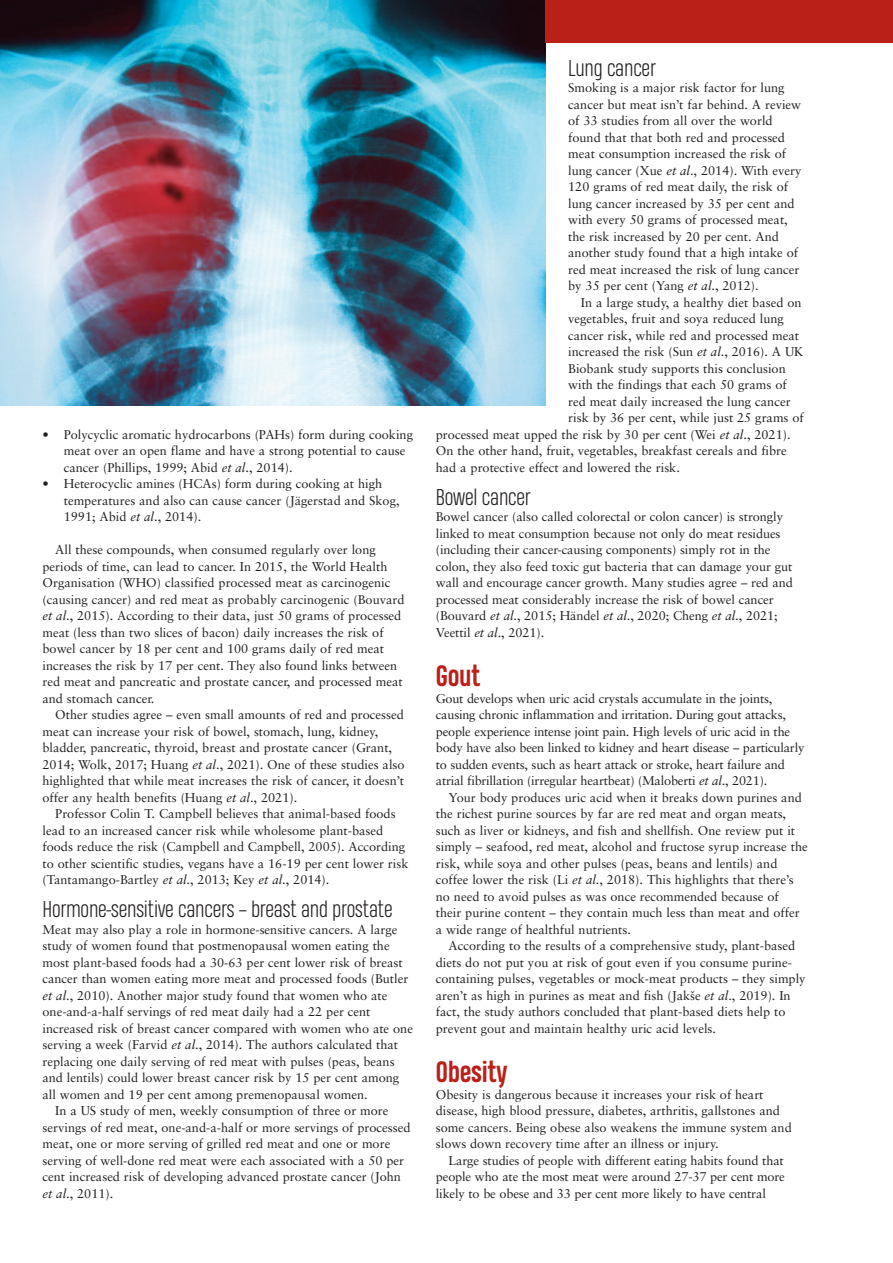
<style>
.page{position:relative;width:893px;height:1263px;background:#fff}
.page>*{position:absolute;margin:0;border:0;box-sizing:border-box;transform-origin:0 0}
.t1{font:700 27px "Heading Pro";letter-spacing:-.01em;color:#bb2018}
.t2{font:300 21px "Heading Pro";letter-spacing:-.01em;color:#231f20}
.t3{font:12.75px/16.5px "Sabon";color:#231f20}
.s1{font-style:italic}
</style>
<div class="page">
<img style="left:0;top:0;width:546px;height:406px">
<div style="left:546px;top:0;width:347px;height:43px;background:#bb2018"></div>
<p class="t3" style="left:64px;top:427px;width:351px;text-indent:-21px">• Polycyclic aromatic hydrocarbons (PAHs) form during cooking meat over an open flame and have a strong potential to cause cancer (Phillips, 1999; Abid <span class="s1">et al</span>., 2014).</p>
<p class="t3" style="left:64px;top:476px;width:337px;text-indent:-21px">• Heterocyclic amines (HCAs) form during cooking at high temperatures and also can cause cancer (Jägerstad and Skog,<br>1991; Abid <span class="s1">et al</span>., 2014).</p>
<p class="t3" style="left:43px;top:542px;width:364px;text-indent:13px">All these compounds, when consumed regularly over long periods of time, can lead to cancer. In 2015, the World Health Organisation (WHO) classified processed meat as carcinogenic (causing cancer) and red meat as probably carcinogenic (Bouvard <span class="s1">et al</span>., 2015). According to their data, just 50 grams of processed meat (less than two slices of bacon) daily increases the risk of bowel cancer by 18 per cent and 100 grams daily of red meat increases the risk by 17 per cent. They also found links between red meat and pancreatic and prostate cancer, and processed meat and stomach cancer.</p>
<p class="t3" style="left:43px;top:707px;width:364px;text-indent:13px">Other studies agree – even small amounts of red and processed meat can increase your risk of bowel, stomach, lung, kidney, bladder, pancreatic, thyroid, breast and prostate cancer (Grant, 2014; Wolk, 2017; Huang <span class="s1">et al</span>., 2021). One of these studies also highlighted that while meat increases the risk of cancer, it doesn’t offer any health benefits (Huang <span class="s1">et al</span>., 2021).</p>
<p class="t3" style="left:43px;top:806px;width:367px;text-indent:13px">Professor Colin T. Campbell believes that animal-based foods lead to an increased cancer risk while wholesome plant-based foods reduce the risk (Campbell and Campbell, 2005). According to other scientific studies, vegans have a 16-19 per cent lower risk (Tantamango-Bartley <span class="s1">et al</span>., 2013; Key <span class="s1">et al</span>., 2014).</p>
<h2 class="t2" style="left:43px;top:897px;width:352px">Hormone-sensitive cancers – breast and prostate</h2>
<p class="t3" style="left:43px;top:922px;width:356px">Meat may also play a role in hormone-sensitive cancers. A large</p>
<p class="t3" style="left:43px;top:938px;width:349px">study of women found that postmenopausal women eating the</p>
<p class="t3" style="left:43px;top:955px;width:362px">most plant-based foods had a 30-63 per cent lower risk of breast</p>
<p class="t3" style="left:43px;top:971px;width:367px">cancer than women eating more meat and processed foods (Butler</p>
<p class="t3" style="left:43px;top:988px;width:347px"><span class="s1">et al</span>., 2010). Another major study found that women who ate</p>
<p class="t3" style="left:43px;top:1004px;width:330px">one-and-a-half servings of red meat daily had a 22 per cent</p>
<p class="t3" style="left:43px;top:1021px;width:372px">increased risk of breast cancer compared with women who ate one</p>
<p class="t3" style="left:43px;top:1037px;width:357px">serving a week (Farvid <span class="s1">et al</span>., 2014). The authors calculated that</p>
<p class="t3" style="left:43px;top:1054px;width:354px">replacing one daily serving of red meat with pulses (peas, beans</p>
<p class="t3" style="left:43px;top:1070px;width:358px">and lentils) could lower breast cancer risk by 15 per cent among</p>
<p class="t3" style="left:43px;top:1087px;width:327px">all women and 19 per cent among premenopausal women.</p>
<p class="t3" style="left:55px;top:1103px;width:335px">In a US study of men, weekly consumption of three or more</p>
<p class="t3" style="left:43px;top:1120px;width:370px">servings of red meat, one-and-a-half or more servings of processed</p>
<p class="t3" style="left:43px;top:1136px;width:349px">meat, one or more serving of grilled red meat and one or more</p>
<p class="t3" style="left:43px;top:1153px;width:363px">serving of well-done red meat were each associated with a 50 per</p>
<p class="t3" style="left:43px;top:1169px;width:360px">cent increased risk of developing advanced prostate cancer (John</p>
<p class="t3" style="left:43px;top:1186px;width:72px"><span class="s1">et al</span>., 2011).</p>
<h2 class="t2" style="left:568px;top:56px;width:89px">Lung cancer</h2>
<p class="t3" style="left:568px;top:80px;width:235px">Smoking is a major risk factor for lung cancer but meat isn’t far behind. A review of 33 studies from all over the world found that that both red and processed meat consumption increased the risk of lung cancer (Xue <span class="s1">et al</span>., 2014). With every 120 grams of red meat daily, the risk of lung cancer increased by 35 per cent and with every 50 grams of processed meat, the risk increased by 20 per cent. And another study found that a high intake of red meat increased the risk of lung cancer by 35 per cent (Yang <span class="s1">et al</span>., 2012).</p>
<p class="t3" style="left:581px;top:295px;width:222px">In a large study, a healthy diet based on</p>
<p class="t3" style="left:568px;top:311px;width:217px">vegetables, fruit and soya reduced lung</p>
<p class="t3" style="left:568px;top:328px;width:232px">cancer risk, while red and processed meat</p>
<p class="t3" style="left:568px;top:344px;width:237px">increased the risk (Sun <span class="s1">et al</span>., 2016). A UK</p>
<p class="t3" style="left:568px;top:361px;width:219px">Biobank study supports this conclusion</p>
<p class="t3" style="left:568px;top:377px;width:220px">with the findings that each 50 grams of</p>
<p class="t3" style="left:568px;top:394px;width:224px">red meat daily increased the lung cancer</p>
<p class="t3" style="left:568px;top:410px;width:237px">risk by 36 per cent, while just 25 grams of</p>
<p class="t3" style="left:436px;top:427px;width:356px">processed meat upped the risk by 30 per cent (Wei <span class="s1">et al</span>., 2021).</p>
<p class="t3" style="left:436px;top:443px;width:353px">On the other hand, fruit, vegetables, breakfast cereals and fibre</p>
<p class="t3" style="left:436px;top:460px;width:246px">had a protective effect and lowered the risk.</p>
<h2 class="t2" style="left:436px;top:485px;width:96px">Bowel cancer</h2>
<p class="t3" style="left:436px;top:509px;width:359px">Bowel cancer (also called colorectal or colon cancer) is strongly linked to meat consumption because not only do meat residues (including their cancer-causing components) simply rot in the colon, they also feed toxic gut bacteria that can damage your gut wall and encourage cancer growth. Many studies agree – red and processed meat considerably increase the risk of bowel cancer (Bouvard <span class="s1">et al</span>., 2015; Händel <span class="s1">et al</span>., 2020; Cheng <span class="s1">et al</span>., 2021; Veettil <span class="s1">et al</span>., 2021).</p>
<h1 class="t1" style="left:436px;top:661px;width:46px">Gout</h1>
<p class="t3" style="left:436px;top:691px;width:370px">Gout develops when uric acid crystals accumulate in the joints, causing chronic inflammation and irritation. During gout attacks, people experience intense joint pain. High levels of uric acid in the body have also been linked to kidney and heart disease – particularly to sudden events, such as heart attack or stroke, heart failure and atrial fibrillation (irregular heartbeat) (Maloberti <span class="s1">et al</span>., 2021).</p>
<p class="t3" style="left:436px;top:790px;width:373px;text-indent:13px">Your body produces uric acid when it breaks down purines and the richest purine sources by far are red meat and organ meats, such as liver or kidneys, and fish and shellfish. One review put it simply – seafood, red meat, alcohol and fructose syrup increase the risk, while soya and other pulses (peas, beans and lentils) and coffee lower the risk (Li <span class="s1">et al</span>., 2018). This highlights that there’s no need to avoid pulses as was once recommended because of<br>their purine content – they contain much less than meat and offer a wide range of healthful nutrients.</p>
<p class="t3" style="left:436px;top:938px;width:371px;text-indent:13px">According to the results of a comprehensive study, plant-based diets do not put you at risk of gout even if you consume purine&shy;containing pulses, vegetables or mock-meat products – they simply aren’t as high in purines as meat and fish (Jakše <span class="s1">et al</span>., 2019). In fact, the study authors concluded that plant-based diets help to prevent gout and maintain healthy uric acid levels.</p>
<h1 class="t1" style="left:436px;top:1057px;width:73px">Obesity</h1>
<p class="t3" style="left:436px;top:1087px;width:357px">Obesity is dangerous because it increases your risk of heart disease, high blood pressure, diabetes, arthritis, gallstones and some cancers. Being obese also weakens the immune system and slows down recovery time after an illness or injury.</p>
<p class="t3" style="left:436px;top:1153px;width:351px;text-align:justify;text-indent:13px">Large studies of people with different eating habits found that people who ate the most meat were around 27-37 per cent more likely to be obese and 33 per cent more likely to have central</p>
</div>
